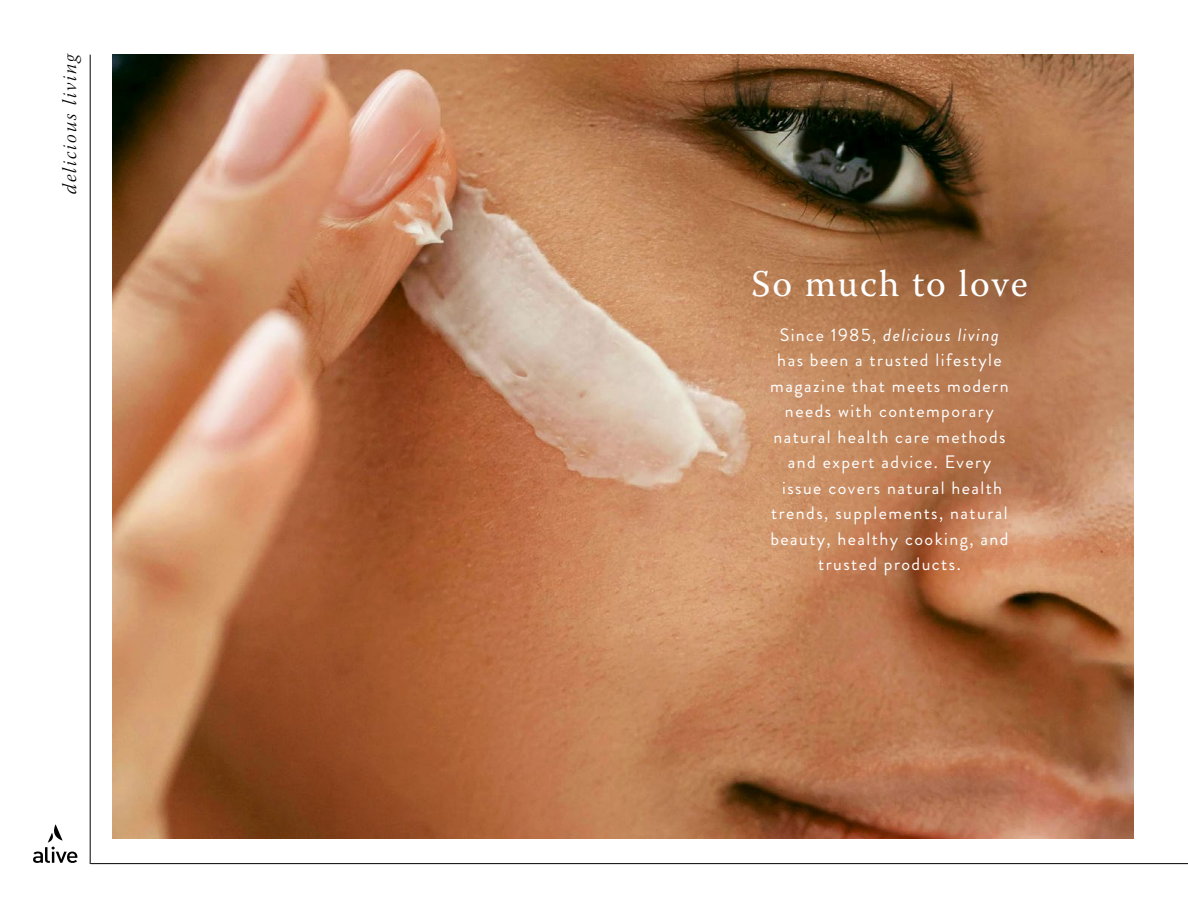
<style>
.page{position:relative;width:1188px;height:918px;background:#fff}
.page>*{position:absolute;margin:0;border:0;box-sizing:border-box;transform-origin:0 0}
.t1{font:37.5px "Warnock Pro";letter-spacing:.05em;color:#fff}
.t2{font:19.5px "Warnock Pro Light It Subh";letter-spacing:.1em;color:#000}
.t3{font:18px/25.5px "Brandon Grotesque";letter-spacing:.08em;color:#fff;text-align:center}
.s1{font-style:italic}
</style>
<div class="page">
<hr style="left:90px;top:55px;width:1px;height:809px;background:#000">
<svg style="left:33px;top:824px;width:44px;height:39px"></svg>
<hr style="left:91px;top:863px;width:1097px;height:1px;background:#000">
<img style="left:113px;top:54px;width:1021px;height:785px">
<p class="t2" style="left:59px;top:194px;width:144px;rotate:-90deg">delicious living</p>
<h1 class="t1" style="left:751px;top:261px;width:278px">So much to love</h1>
<p class="t3" style="left:770px;top:322px;width:240px">Since 1985, <span class="s1">delicious living </span>has been a trusted lifestyle magazine that meets modern needs with contemporary natural health care methods and expert advice. Every issue covers natural health trends, supplements, natural beauty, healthy cooking, and trusted products.</p>
</div>
